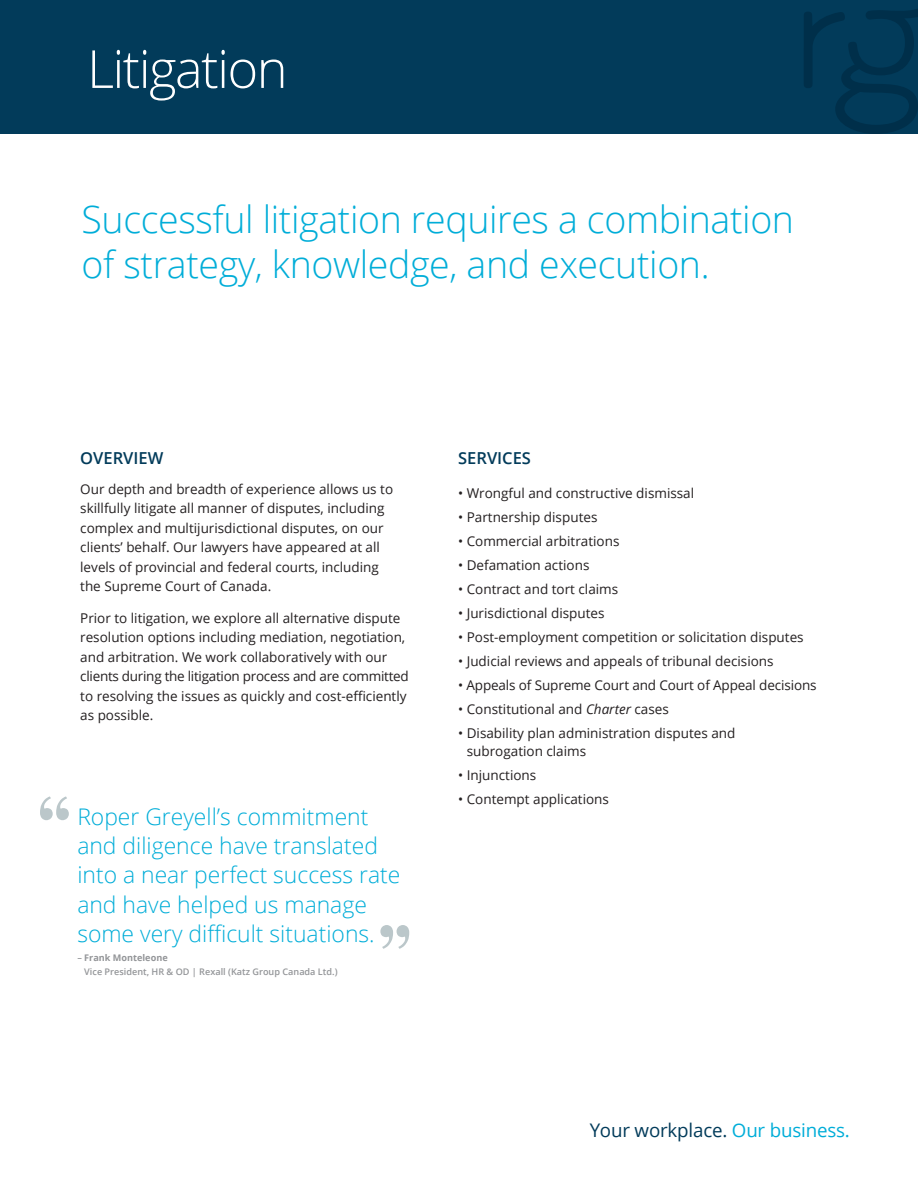
<style>
.page{position:relative;width:918px;height:1188px;background:#fff}
.page>*{position:absolute;margin:0;border:0;box-sizing:border-box;transform-origin:0 0}
.t1{font:300 52.5px "Open Sans";letter-spacing:-.03em;color:#fff}
.t2{font:300 37.5px/45px "Open Sans";letter-spacing:-.01em;color:#00add8}
.t3{font:300 22.95px/29.1px "Open Sans";color:#00add8}
.t4{font:18.75px "Open Sans";letter-spacing:-.01em;color:#023b5a}
.t5{font:600 16.5px "Open Sans";color:#023b5a}
.t6{font:13.5px/19.5px "Open Sans";color:#231f20}
.t7{font:600 9.15px/13.5px "Open Sans";color:#939598}
.s1{font-weight:700}
.s2{font-style:italic}
.s3{color:#00add8}
</style>
<div class="page">
<div style="left:0;top:0;width:918px;height:134px;background:#023b5a"></div>
<svg style="left:804px;top:9px;width:114px;height:125px"></svg>
<svg style="left:40px;top:796px;width:29px;height:24px"></svg>
<svg style="left:380px;top:925px;width:29px;height:24px"></svg>
<h1 class="t1" style="left:87px;top:33px;width:202px">Litigation</h1>
<h2 class="t2" style="left:82px;top:196px;width:714px">Successful litigation requires a combination of strategy, knowledge, and execution.</h2>
<p class="t5" style="left:80px;top:446px;width:85px">OVERVIEW</p>
<p class="t6" style="left:80px;top:479px;width:314px">Our depth and breadth of experience allows us to skillfully litigate all manner of disputes, including complex and multijurisdictional disputes, on our clients’ behalf. Our lawyers have appeared at all levels of provincial and federal courts, including the Supreme Court of Canada.</p>
<p class="t6" style="left:80px;top:608px;width:330px">Prior to litigation, we explore all alternative dispute resolution options including mediation, negotiation, and arbitration. We work collaboratively with our clients during the litigation process and are committed to resolving the issues as quickly and cost-efficiently as possible.</p>
<h3 class="t3" style="left:77px;top:802px;width:325px">Roper Greyell’s commitment and diligence have translated into a near perfect success rate and have helped us manage some very difficult situations.</h3>
<p class="t7" style="left:84px;top:951px;width:255px;text-indent:-7px">– <span class="s1">Frank Monteleone<br></span>Vice President, HR &amp; OD | Rexall (Katz Group Canada Ltd.)</p>
<p class="t5" style="left:458px;top:446px;width:74px">SERVICES</p>
<p class="t6" style="left:458px;top:483px;width:238px">• Wrongful and constructive dismissal</p>
<p class="t6" style="left:458px;top:507px;width:141px">• Partnership disputes</p>
<p class="t6" style="left:458px;top:531px;width:163px">• Commercial arbitrations</p>
<p class="t6" style="left:458px;top:555px;width:133px">• Defamation actions</p>
<p class="t6" style="left:458px;top:579px;width:162px">• Contract and tort claims</p>
<p class="t6" style="left:458px;top:603px;width:148px">• Jurisdictional disputes</p>
<p class="t6" style="left:458px;top:627px;width:347px">• Post-employment competition or solicitation disputes</p>
<p class="t6" style="left:458px;top:651px;width:317px">• Judicial reviews and appeals of tribunal decisions</p>
<p class="t6" style="left:458px;top:675px;width:360px">• Appeals of Supreme Court and Court of Appeal decisions</p>
<p class="t6" style="left:458px;top:699px;width:212px">• Constitutional and <span class="s2">Charter</span> cases</p>
<p class="t6" style="left:467px;top:724px;width:270px;line-height:18px;text-indent:-9px">• Disability plan administration disputes and subrogation claims</p>
<p class="t6" style="left:458px;top:765px;width:80px">• Injunctions</p>
<p class="t6" style="left:458px;top:789px;width:152px">• Contempt applications</p>
<h3 class="t4" style="left:590px;top:1117px;width:262px">Your workplace. <span class="s3">Our business.</span></h3>
</div>
